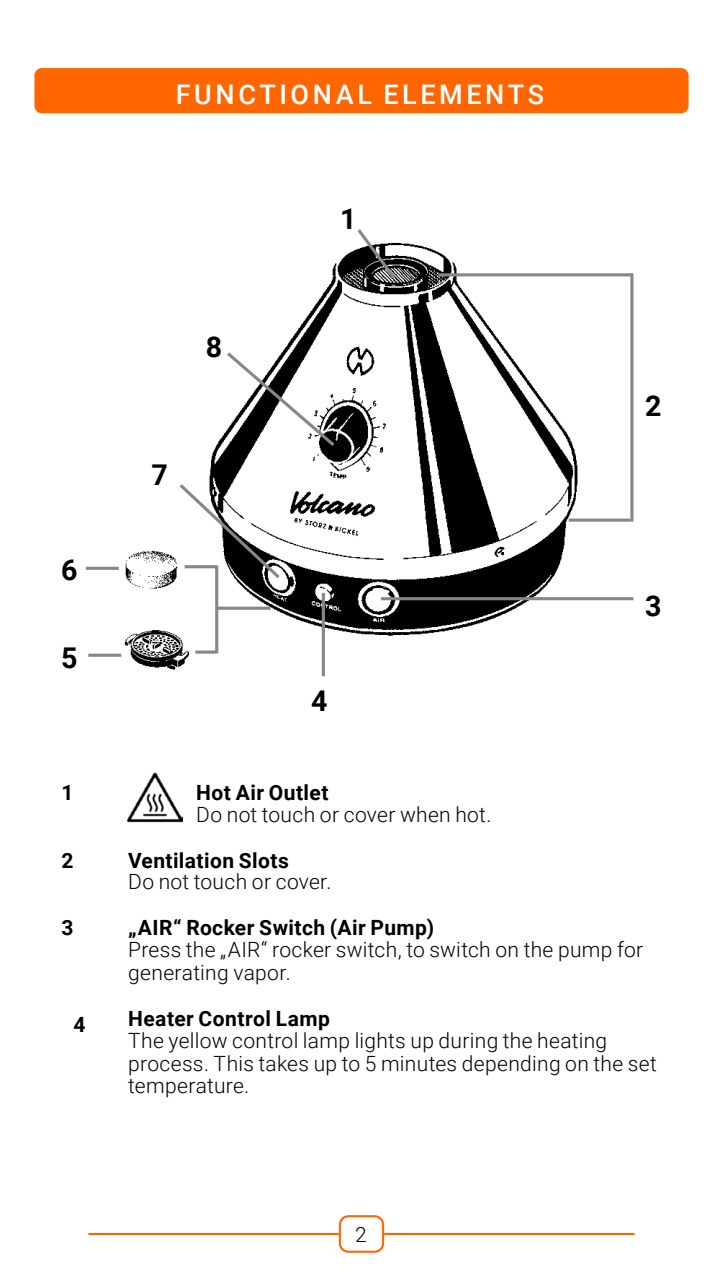
<style>
.page{position:relative;width:723px;height:1276px;background:#fff}
.page>*{position:absolute;margin:0;border:0;box-sizing:border-box;transform-origin:0 0}
.t1{font:700 28.5px "Roboto";color:#000}
.t2{font:500 27px "Roboto";letter-spacing:.13em;color:#fff}
.t3{font:300 21px/22.5px "Roboto";letter-spacing:.015em;color:#000}
.t4{font:700 21px "Roboto";letter-spacing:.02em;color:#000}
</style>
<div class="page">
<div style="left:339px;top:1215px;width:45px;height:37px;border:2px solid #f60;border-radius:9px"></div>
<hr style="left:88px;top:1233px;width:251px;height:2px;background:#f60">
<hr style="left:384px;top:1233px;width:250px;height:2px;background:#f60">
<div style="left:34px;top:68px;width:654px;height:45px;background:#f60;border-radius:7px"></div>
<img style="left:128px;top:772px;width:55px;height:51px">
<img style="left:209px;top:242px;width:385px;height:405px">
<img style="left:124px;top:630px;width:66px;height:40px">
<svg style="left:354px;top:229px;width:44px;height:53px"></svg>
<svg style="left:569px;top:518px;width:61px;height:4px"></svg>
<hr style="left:438px;top:273px;width:194px;height:3px;background:#878787">
<hr style="left:630px;top:273px;width:3px;height:249px;background:#878787">
<svg style="left:224px;top:349px;width:114px;height:100px"></svg>
<svg style="left:179px;top:481px;width:104px;height:100px"></svg>
<svg style="left:218px;top:606px;width:53px;height:4px"></svg>
<hr style="left:215px;top:566px;width:3px;height:87px;background:#878787">
<hr style="left:185px;top:565px;width:32px;height:3px;background:#878787">
<hr style="left:195px;top:650px;width:23px;height:3px;background:#878787">
<hr style="left:381px;top:597px;width:252px;height:3px;background:#878787">
<hr style="left:322px;top:593px;width:3px;height:83px;background:#878787">
<hr style="left:86px;top:567px;width:33px;height:3px;background:#878787">
<svg style="left:88px;top:653px;width:33px;height:4px"></svg>
<img style="left:117px;top:549px;width:68px;height:40px">
<p class="t2" style="left:176px;top:76px;width:370px">FUNCTIONAL ELEMENTS</p>
<h1 class="t1" style="left:61px;top:550px;width:18px">6</h1>
<h1 class="t1" style="left:61px;top:638px;width:18px">5</h1>
<h1 class="t1" style="left:206px;top:327px;width:18px">8</h1>
<h1 class="t1" style="left:151px;top:455px;width:18px">7</h1>
<h1 class="t1" style="left:340px;top:199px;width:18px">1</h1>
<h1 class="t1" style="left:311px;top:680px;width:18px">4</h1>
<h1 class="t1" style="left:645px;top:386px;width:18px">2</h1>
<h1 class="t1" style="left:645px;top:586px;width:18px">3</h1>
<p class="t4" style="left:62px;top:777px;width:14px">1</p>
<p class="t4" style="left:196px;top:777px;width:134px">Hot Air Outlet</p>
<p class="t3" style="left:196px;top:802px;width:297px">Do not touch or cover when hot.</p>
<p class="t4" style="left:62px;top:845px;width:14px">2</p>
<p class="t4" style="left:128px;top:845px;width:162px">Ventilation Slots</p>
<p class="t3" style="left:128px;top:869px;width:205px">Do not touch or cover.</p>
<p class="t4" style="left:62px;top:912px;width:14px">3</p>
<p class="t4" style="left:128px;top:912px;width:307px">„AIR“ Rocker Switch (Air Pump)</p>
<p class="t3" style="left:128px;top:937px;width:517px">Press the „AIR“ rocker switch, to switch on the pump for generating vapor.</p>
<p class="t4" style="left:74px;top:1010px;width:14px">4</p>
<p class="t4" style="left:128px;top:1003px;width:203px">Heater Control Lamp</p>
<p class="t3" style="left:128px;top:1028px;width:530px">The yellow control lamp lights up during the heating process. This takes up to 5 minutes depending on the set temperature.</p>
<p class="t3" style="left:355px;top:1222px;width:13px">2</p>
</div>
